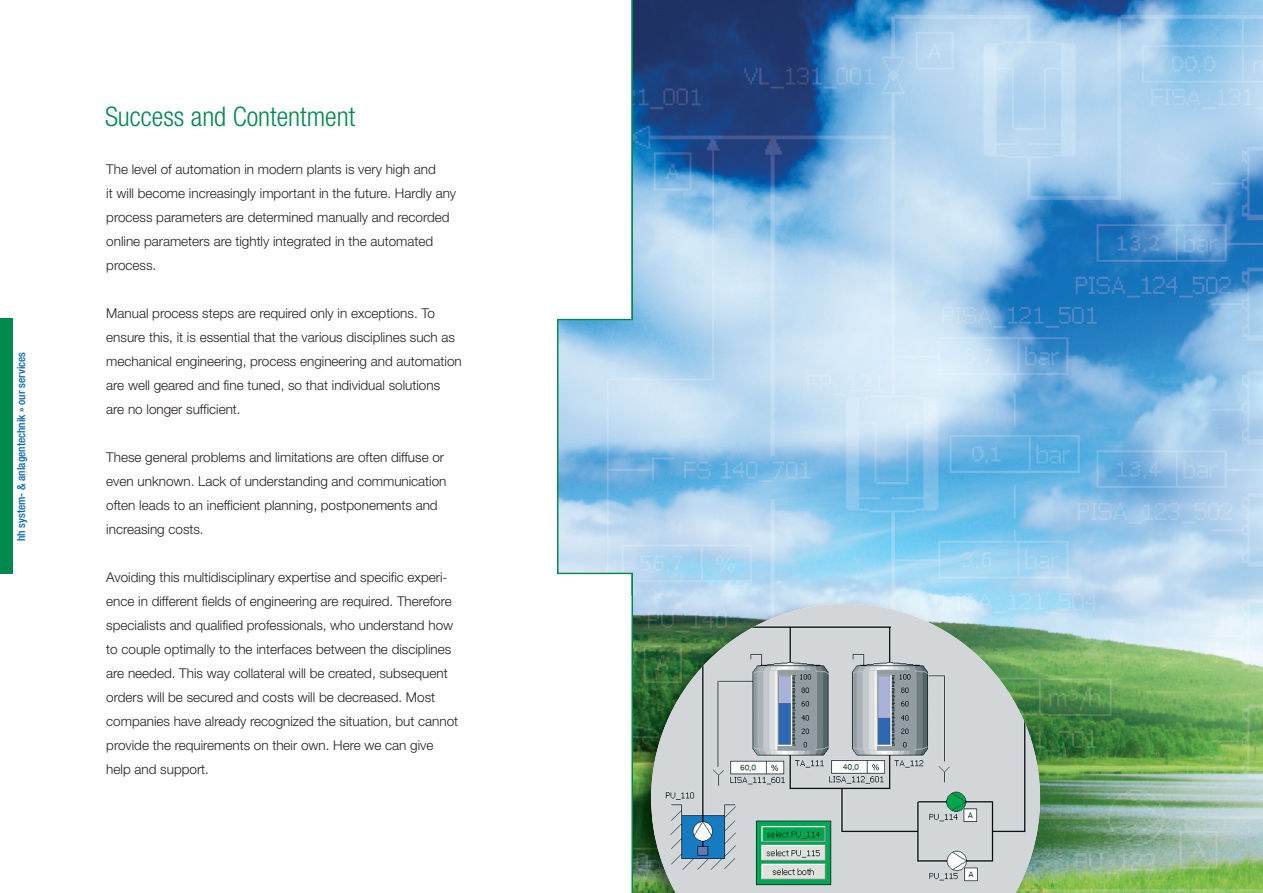
<style>
.page{position:relative;width:1263px;height:893px;background:#fff}
.page>*{position:absolute;margin:0;border:0;box-sizing:border-box;transform-origin:0 0}
.t1{font:300 condensed 27px "Helvetica Neue";color:#00894d}
.t2{font:300 13.5px/24px "Helvetica Neue";color:#231f20}
.t3{font:500 condensed 11.25px "Helvetica Neue";color:#0166b3}
</style>
<div class="page">
<img style="left:557px;top:0;width:706px;height:893px">
<img style="left:631px;top:597px;width:416px;height:296px">
<img style="left:651px;top:604px;width:389px;height:289px">
<div style="left:0;top:319px;width:13px;height:255px;background:#00894d"></div>
<p class="t3" style="left:17px;top:541px;width:191px;rotate:-90deg">hh system- &amp; anlagentechnik » our services</p>
<p class="t1" style="left:105px;top:107px;width:252px">Success and Contentment</p>
<p class="t2" style="left:106px;top:159px;width:351px">The level of automation in modern plants is very high and<br>it will become increasingly important in the future. Hardly any process parameters are determined manually and recorded online parameters are tightly integrated in the automated process.</p>
<p class="t2" style="left:106px;top:303px;width:357px">Manual process steps are required only in exceptions. To ensure this, it is essential that the various disciplines such as mechanical engineering, process engineering and automation are well geared and fine tuned, so that individual solutions<br>are no longer sufficient.</p>
<p class="t2" style="left:106px;top:447px;width:342px">These general problems and limitations are often diffuse or even unknown. Lack of understanding and communication often leads to an inefficient planning, postponements and increasing costs.</p>
<p class="t2" style="left:106px;top:567px;width:353px">Avoiding this multidisciplinary expertise and specific experi&shy;ence in different fields of engineering are required. Therefore specialists and qualified professionals, who understand how to couple optimally to the interfaces between the disciplines are needed. This way collateral will be created, subsequent orders will be secured and costs will be decreased. Most companies have already recognized the situation, but cannot provide the requirements on their own. Here we can give help and support.</p>
</div>
